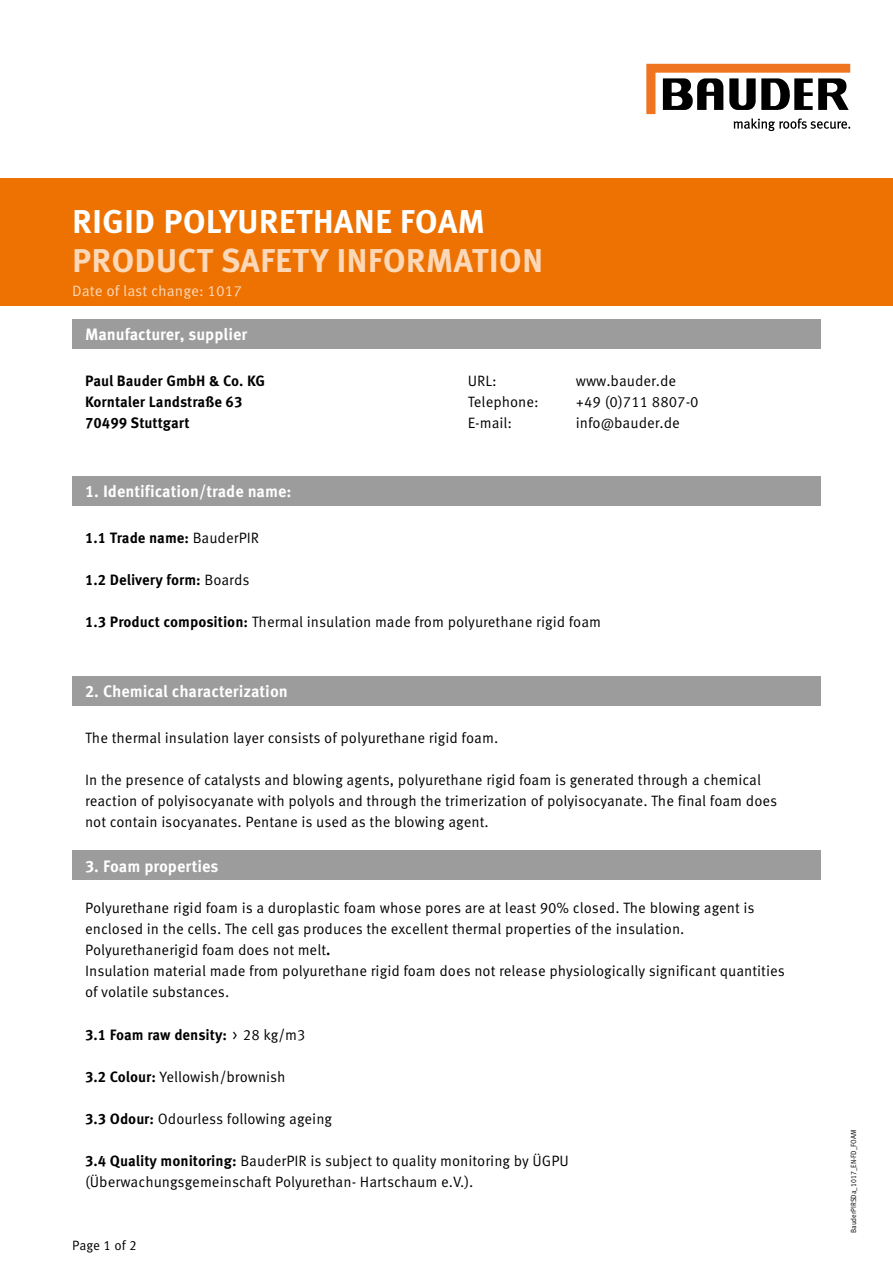
<style>
.page{position:relative;width:893px;height:1263px;background:#fff}
.page>*{position:absolute;margin:0;border:0;box-sizing:border-box;transform-origin:0 0}
.t1{font:700 33px "Meta Correspondence Pro";color:#fcd8b8}
.t2{font:700 33px "Meta Correspondence Pro";color:#fff}
.t3{font:700 16.5px "Meta Correspondence Pro";color:#fff}
.t4{font:15px/21px "Meta Correspondence Pro";color:#000}
.t5{font:700 15px/21px "Meta Correspondence Pro";color:#000}
.t6{font:15px "Meta Correspondence Pro";letter-spacing:-.005em;color:#fcd8b8}
.t7{font:13.5px "Meta Correspondence Pro";letter-spacing:-.005em;color:#000}
.t8{font:7.5px "Meta Correspondence Pro";color:#000;scale:.9 1}
.s1{font-weight:400}
.s2{font-weight:700}
</style>
<div class="page">
<svg style="left:646px;top:64px;width:204px;height:67px"></svg>
<div style="left:0;top:179px;width:893px;height:127px;background:#ed7201"></div>
<div style="left:72px;top:319px;width:749px;height:30px;background:#9c9c9c"></div>
<div style="left:72px;top:476px;width:749px;height:30px;background:#9c9c9c"></div>
<div style="left:72px;top:676px;width:749px;height:30px;background:#9c9c9c"></div>
<div style="left:72px;top:850px;width:749px;height:30px;background:#9c9c9c"></div>
<h1 class="t2" style="left:72px;top:196px;width:414px">RIGID POLYURETHANE FOAM</h1>
<h1 class="t1" style="left:72px;top:235px;width:472px">PRODUCT SAFETY INFORMATION</h1>
<p class="t6" style="left:72px;top:280px;width:172px">Date of last change: 1017</p>
<p class="t3" style="left:85px;top:321px;width:164px">Manufacturer, supplier</p>
<p class="t5" style="left:85px;top:369px;width:182px">Paul Bauder GmbH &amp; Co. KG<br>Korntaler Landstraße 63<br>70499 Stuttgart</p>
<p class="t3" style="left:85px;top:479px;width:208px">1. Identification/trade name:</p>
<p class="t4" style="left:468px;top:369px;width:31px">URL:</p>
<p class="t4" style="left:576px;top:369px;width:102px">www.bauder.de</p>
<p class="t4" style="left:468px;top:390px;width:73px">Telephone:</p>
<p class="t4" style="left:576px;top:390px;width:124px">+49 (0)711 8807-0</p>
<p class="t4" style="left:468px;top:411px;width:46px">E-mail:</p>
<p class="t4" style="left:576px;top:411px;width:106px">info@bauder.de</p>
<p class="t5" style="left:85px;top:526px;width:176px">1.1 Trade name: <span class="s1">BauderPIR</span></p>
<p class="t5" style="left:85px;top:568px;width:166px">1.2 Delivery form: <span class="s1">Boards</span></p>
<p class="t4" style="left:85px;top:610px;width:518px"><span class="s2">1.3 Product composition:</span> Thermal insulation made from polyurethane rigid foam</p>
<p class="t3" style="left:85px;top:679px;width:204px">2. Chemical characterization</p>
<p class="t4" style="left:85px;top:727px;width:415px">The thermal insulation layer consists of polyurethane rigid foam.</p>
<p class="t4" style="left:85px;top:769px;width:694px">In the presence of catalysts and blowing agents, polyurethane rigid foam is generated through a chemical reaction of polyisocyanate with polyols and through the trimerization of polyisocyanate. The final foam does not contain isocyanates. Pentane is used as the blowing agent.</p>
<p class="t3" style="left:85px;top:853px;width:135px">3. Foam properties</p>
<p class="t4" style="left:85px;top:896px;width:701px">Polyurethane rigid foam is a duroplastic foam whose pores are at least 90% closed. The blowing agent is enclosed in the cells. The cell gas produces the excellent thermal properties of the insulation.<br>Polyurethanerigid foam does not melt<span class="s2">.<br></span>Insulation material made from polyurethane rigid foam does not release physiologically significant quantities of volatile substances.</p>
<p class="t5" style="left:85px;top:1024px;width:222px">3.1 Foam raw density: <span class="s1">&gt; 28 kg/m3</span></p>
<p class="t4" style="left:85px;top:1066px;width:202px"><span class="s2">3.2 Colour:</span> Yellowish/brownish</p>
<p class="t4" style="left:85px;top:1108px;width:249px"><span class="s2">3.3 Odour:</span> Odourless following ageing</p>
<p class="t4" style="left:85px;top:1150px;width:485px"><span class="s2">3.4 Quality monitoring:</span> BauderPIR is subject to quality monitoring by ÜGPU (Überwachungsgemeinschaft Polyurethan- Hartschaum e.V.).</p>
<p class="t7" style="left:72px;top:1235px;width:66px">Page 1 of 2</p>
<p class="t8" style="left:848px;top:1233px;width:116px;rotate:-90deg">BauderPIRSDa_1017_EN-FD_FOAM</p>
</div>
